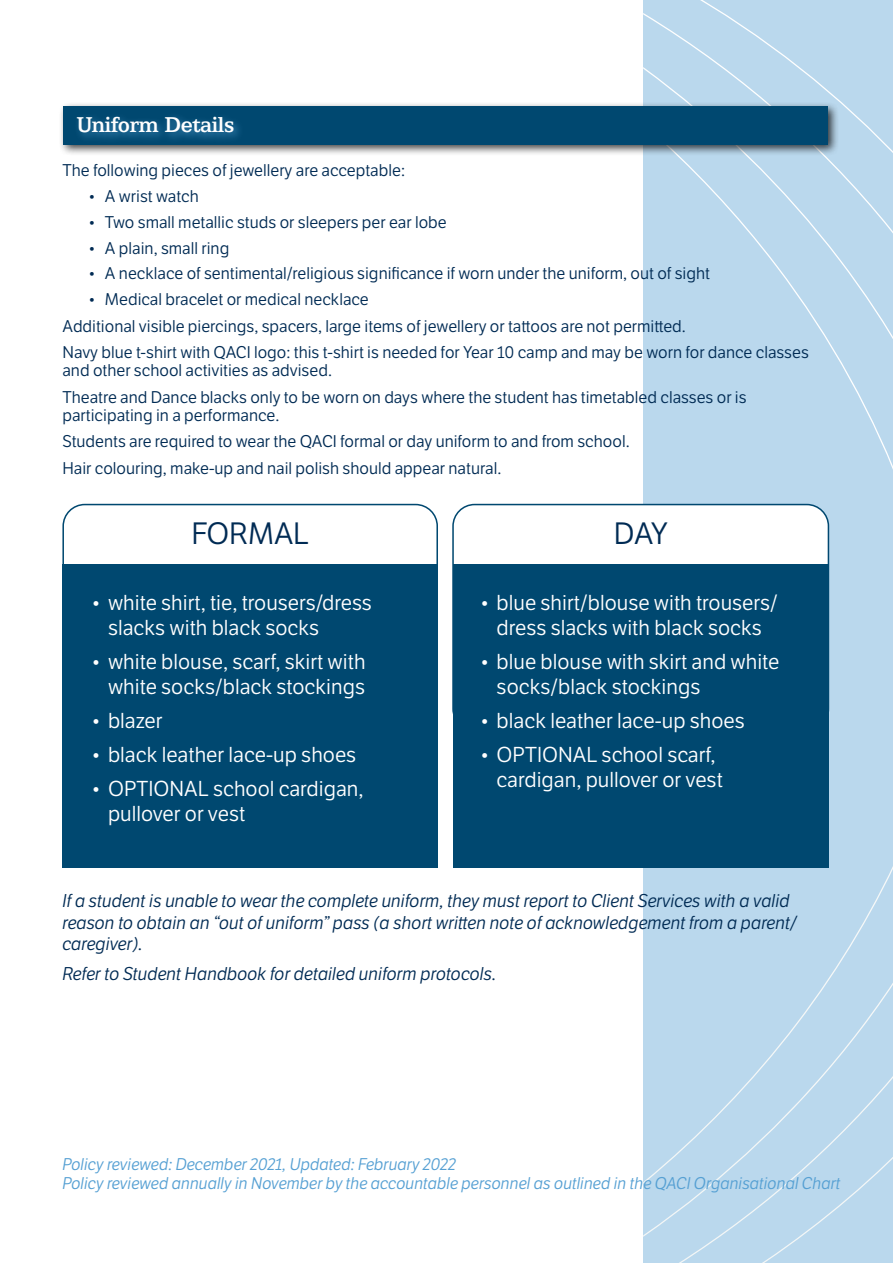
<style>
.page{position:relative;width:893px;height:1263px;background:#fff}
.page>*{position:absolute;margin:0;border:0;box-sizing:border-box;transform-origin:0 0}
.t1{font:30px "LFT Etica";color:#002b54}
.t2{font:21px/25.2px "LFT Etica";color:#fff}
.t3{font:500 21px "Egyptian 505 SBOP";letter-spacing:-.02em;color:#fff}
.t4{font:italic 18px/21.6px "LFT Etica";color:#002b54}
.t5{font:16.5px/26.5px "LFT Etica";color:#002b54}
.t6{font:italic 16.5px/19.8px "LFT Etica";color:#56a0d3}
</style>
<div class="page">
<div style="left:643px;top:0;width:250px;height:1263px;background:#bad8ed"></div>
<svg style="left:763px;top:250px;width:130px;height:111px"></svg>
<svg style="left:643px;top:13px;width:250px;height:237px"></svg>
<svg style="left:678px;top:0;width:215px;height:167px"></svg>
<svg style="left:643px;top:963px;width:250px;height:274px"></svg>
<svg style="left:658px;top:1060px;width:235px;height:203px"></svg>
<svg style="left:742px;top:1144px;width:151px;height:119px"></svg>
<div style="left:58px;top:101px;width:781px;height:55px;background:#000;opacity:.75"></div>
<div style="left:64px;top:106px;width:764px;height:39px;background:#004870"></div>
<div style="left:73px;top:112px;width:172px;height:31px;background:#56a0d3;opacity:.75"></div>
<div style="left:62px;top:564px;width:376px;height:304px;background:#004870"></div>
<div style="left:453px;top:504px;width:375px;height:226px;background:#fff;border-radius:22px"></div>
<div style="left:453px;top:564px;width:375px;height:304px;background:#004870"></div>
<p class="t3" style="left:77px;top:113px;width:159px">Uniform Details</p>
<p class="t5" style="left:62px;top:158px;width:344px">The following pieces of jewellery are acceptable:</p>
<p class="t5" style="left:88px;top:183px;width:112px">• A wrist watch</p>
<p class="t5" style="left:88px;top:209px;width:360px">• Two small metallic studs or sleepers per ear lobe</p>
<p class="t5" style="left:88px;top:235px;width:143px">• A plain, small ring</p>
<p class="t5" style="left:88px;top:261px;width:624px">• A necklace of sentimental/religious significance if worn under the uniform, out of sight</p>
<p class="t5" style="left:62px;top:286px;width:748px;text-indent:26px">• Medical bracelet or medical necklace<br>Additional visible piercings, spacers, large items of jewellery or tattoos are not permitted.<br>Navy blue t-shirt with QACI logo: this t-shirt is needed for Year 10 camp and may be worn for dance classes</p>
<p class="t5" style="left:62px;top:357px;width:686px">and other school activities as advised.<br>Theatre and Dance blacks only to be worn on days where the student has timetabled classes or is</p>
<p class="t5" style="left:62px;top:402px;width:569px">participating in a performance.<br>Students are required to wear the QACI formal or day uniform to and from school.<br>Hair colouring, make-up and nail polish should appear natural.</p>
<h1 class="t1" style="left:191px;top:516px;width:119px">FORMAL</h1>
<p class="t2" style="left:108px;top:591px;width:265px;text-indent:-17px">• white shirt, tie, trousers/dress slacks with black socks</p>
<p class="t2" style="left:91px;top:650px;width:276px;text-align:right">• white blouse, scarf, skirt with white socks/black stockings</p>
<p class="t2" style="left:91px;top:709px;width:73px">• blazer</p>
<p class="t2" style="left:91px;top:742px;width:267px">• black leather lace-up shoes</p>
<p class="t2" style="left:108px;top:776px;width:257px;text-indent:-17px">• OPTIONAL school cardigan, pullover or vest</p>
<h1 class="t1" style="left:614px;top:516px;width:56px">DAY</h1>
<p class="t2" style="left:479px;top:591px;width:300px;text-align:center">• blue shirt/blouse with trousers/ dress slacks with black socks</p>
<p class="t2" style="left:497px;top:650px;width:284px;text-indent:-17px">• blue blouse with skirt and white socks/black stockings</p>
<p class="t2" style="left:479px;top:709px;width:267px">• black leather lace-up shoes</p>
<p class="t2" style="left:497px;top:742px;width:228px;text-indent:-17px">• OPTIONAL school scarf, cardigan, pullover or vest</p>
<p class="t4" style="left:62px;top:890px;width:736px">If a student is unable to wear the complete uniform, they must report to Client Services with a valid reason to obtain an “out of uniform” pass (a short written note of acknowledgement from a parent/ caregiver).</p>
<p class="t4" style="left:62px;top:964px;width:436px">Refer to Student Handbook for detailed uniform protocols.</p>
<p class="t6" style="left:62px;top:1154px;width:779px">Policy reviewed: December 2021, Updated: February 2022<br>Policy reviewed annually in November by the accountable personnel as outlined in the QACI Organisational Chart</p>
</div>
